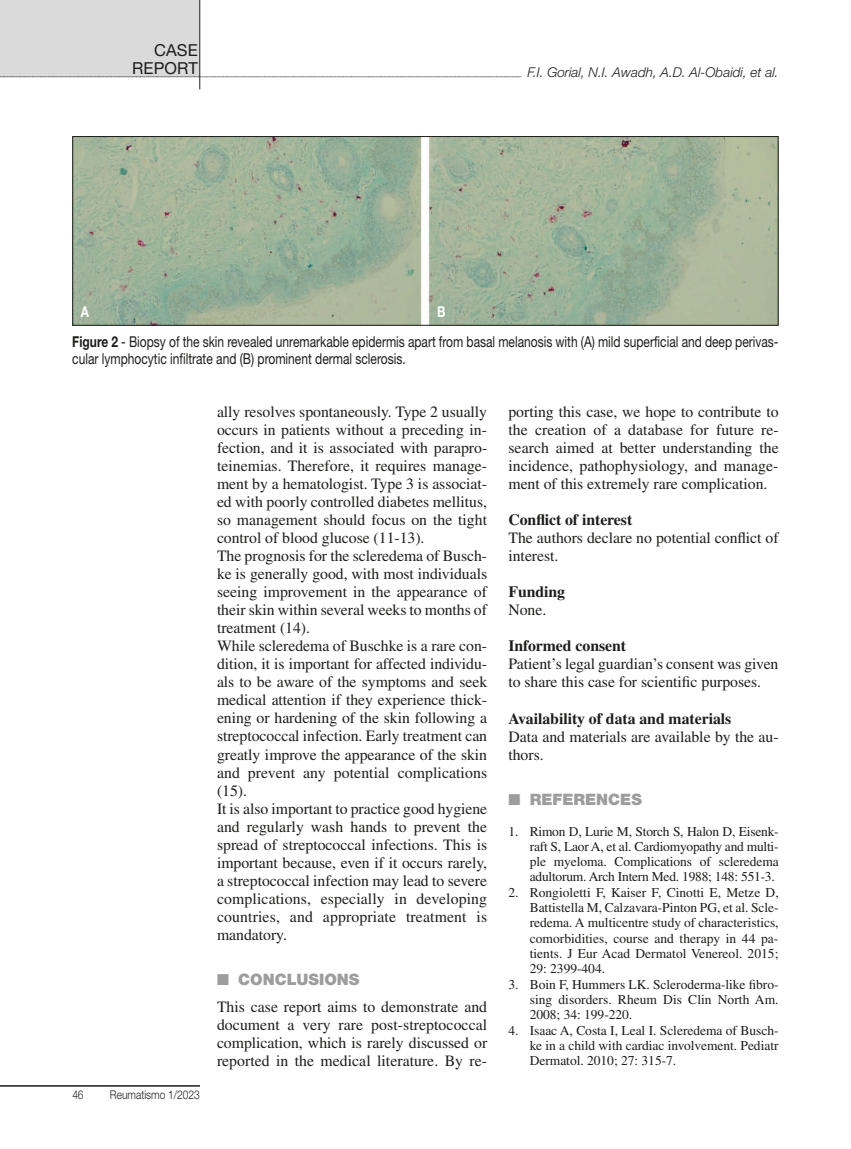
<style>
.page{position:relative;width:851px;height:1149px;background:#fff}
.page>*{position:absolute;margin:0;border:0;box-sizing:border-box;transform-origin:0 0}
.t1{font:16.5px/18px "Helvetica Neue LT Std";letter-spacing:.005em;color:#1d1d1b;text-align:right}
.t2{font:15.75px/18px "Times LT Std";color:#1d1d1b}
.t3{font:700 15.75px "Times LT Std";color:#1d1d1b}
.t4{font:900 15.75px "Helvetica Neue LT Std";color:#9d9d9d}
.t5{font:15px/30px "Helvetica Neue LT Std";color:#1d1d1b;scale:.8 1}
.t6{font:700 15px "Helvetica Neue LT Std";color:#fff;scale:.8 1}
.t7{font:13.5px/15.3px "Times LT Std";color:#1d1d1b;text-align:justify}
.t8{font:300 12px "Helvetica Neue LT Std";color:#1d1d1b;scale:.85 1}
.t9{font:italic 300 9px "Helvetica Neue LT Std";color:#1d1d1b}
.s1{font-size:13.5px}
.s2{font-weight:700;color:#fff}
.s3{font-weight:700}
</style>
<div class="page">
<hr style="left:0;top:1084px;width:200px;height:2px;background:#1d1d1b">
<div style="left:0;top:0;width:200px;height:77px;background:#dadada"></div>
<hr style="left:199px;top:0;width:1px;height:89px;background:#1d1d1b">
<img style="left:74px;top:138px;width:702px;height:185px">
<div style="left:72px;top:136px;width:706px;height:189px;border:1px solid #1d1d1b"></div>
<p class="t1" style="left:132px;top:41px;width:67px">CASE<br>REPORT</p>
<p class="t9" style="left:-1px;top:67px;width:780px">______________________________________________________________________________________________________________________________ <span class="s1">F.I. Gorial, N.I. Awadh, A.D. Al-Obaidi, et al.</span></p>
<p class="t5" style="left:72px;top:296px;width:884px;text-indent:365px"><span class="s2">B<br></span><span class="s3">Figure 2</span> - Biopsy of the skin revealed unremarkable epidermis apart from basal melanosis with (A) mild superficial and deep perivas-</p>
<p class="t5" style="left:72px;top:343px;width:418px">cular lymphocytic infiltrate and (B) prominent dermal sclerosis.</p>
<p class="t6" style="left:81px;top:302px;width:12px">A</p>
<p class="t8" style="left:72px;top:1086px;width:14px">46</p>
<p class="t8" style="left:110px;top:1086px;width:107px">Reumatismo 1/2023</p>
<p class="t2" style="left:217px;top:402px;width:272px">ally resolves spontaneously. Type 2 usually occurs in patients without a preceding in&shy;fection, and it is associated with parapro&shy;teinemias. Therefore, it requires manage&shy;ment by a hematologist. Type 3 is associat&shy;ed with poorly controlled diabetes mellitus, so management should focus on the tight control of blood glucose (11-13).<br>The prognosis for the scleredema of Busch&shy;ke is generally good, with most individuals seeing improvement in the appearance of their skin within several weeks to months of treatment (14).<br>While scleredema of Buschke is a rare con&shy;dition, it is important for affected individu&shy;als to be aware of the symptoms and seek medical attention if they experience thick&shy;ening or hardening of the skin following a streptococcal infection. Early treatment can greatly improve the appearance of the skin and prevent any potential complications (15).<br>It is also important to practice good hygiene and regularly wash hands to prevent the spread of streptococcal infections. This is important because, even if it occurs rarely, a streptococcal infection may lead to severe complications, especially in developing countries, and appropriate treatment is mandatory.</p>
<p class="t4" style="left:217px;top:969px;width:144px">■ CONCLUSIONS</p>
<p class="t2" style="left:217px;top:997px;width:272px;text-align:justify">This case report aims to demonstrate and document a very rare post-streptococcal complication, which is rarely discussed or reported in the medical literature. By re-</p>
<p class="t2" style="left:508px;top:403px;width:272px;text-align:justify">porting this case, we hope to contribute to the creation of a database for future re&shy;search aimed at better understanding the incidence, pathophysiology, and manage&shy;ment of this extremely rare complication.</p>
<p class="t3" style="left:508px;top:510px;width:125px">Conflict of interest</p>
<p class="t2" style="left:508px;top:529px;width:272px">The authors declare no potential conflict of interest.</p>
<p class="t3" style="left:508px;top:582px;width:58px">Funding</p>
<p class="t2" style="left:508px;top:601px;width:39px">None.</p>
<p class="t3" style="left:508px;top:636px;width:119px">Informed consent</p>
<p class="t2" style="left:508px;top:655px;width:271px">Patient’s legal guardian’s consent was given to share this case for scientific purposes.</p>
<p class="t3" style="left:508px;top:708px;width:224px">Availability of data and materials</p>
<p class="t2" style="left:508px;top:727px;width:272px">Data and materials are available by the au&shy;thors.</p>
<p class="t4" style="left:508px;top:789px;width:135px">■ REFERENCES</p>
<p class="t7" style="left:529px;top:823px;width:250px;text-indent:-21px">1. Rimon D, Lurie M, Storch S, Halon D, Eisenk&shy;raft S, Laor A, et al. Cardiomyopathy and multi&shy;ple myeloma. Complications of scleredema adultorum. Arch Intern Med. 1988; 148: 551-3.</p>
<p class="t7" style="left:529px;top:884px;width:250px;text-indent:-21px">2. Rongioletti F, Kaiser F, Cinotti E, Metze D, Battistella M, Calzavara-Pinton PG, et al. Scle&shy;redema. A multicentre study of characteristics, comorbidities, course and therapy in 44 pa&shy;tients. J Eur Acad Dermatol Venereol. 2015; 29: 2399-404.</p>
<p class="t7" style="left:529px;top:976px;width:250px;text-indent:-21px">3. Boin F, Hummers LK. Scleroderma-like fibro&shy;sing disorders. Rheum Dis Clin North Am.<br>2008; 34: 199-220.</p>
<p class="t7" style="left:529px;top:1021px;width:250px;text-indent:-21px">4. Isaac A, Costa I, Leal I. Scleredema of Busch&shy;ke in a child with cardiac involvement. Pediatr Dermatol. 2010; 27: 315-7.</p>
</div>
